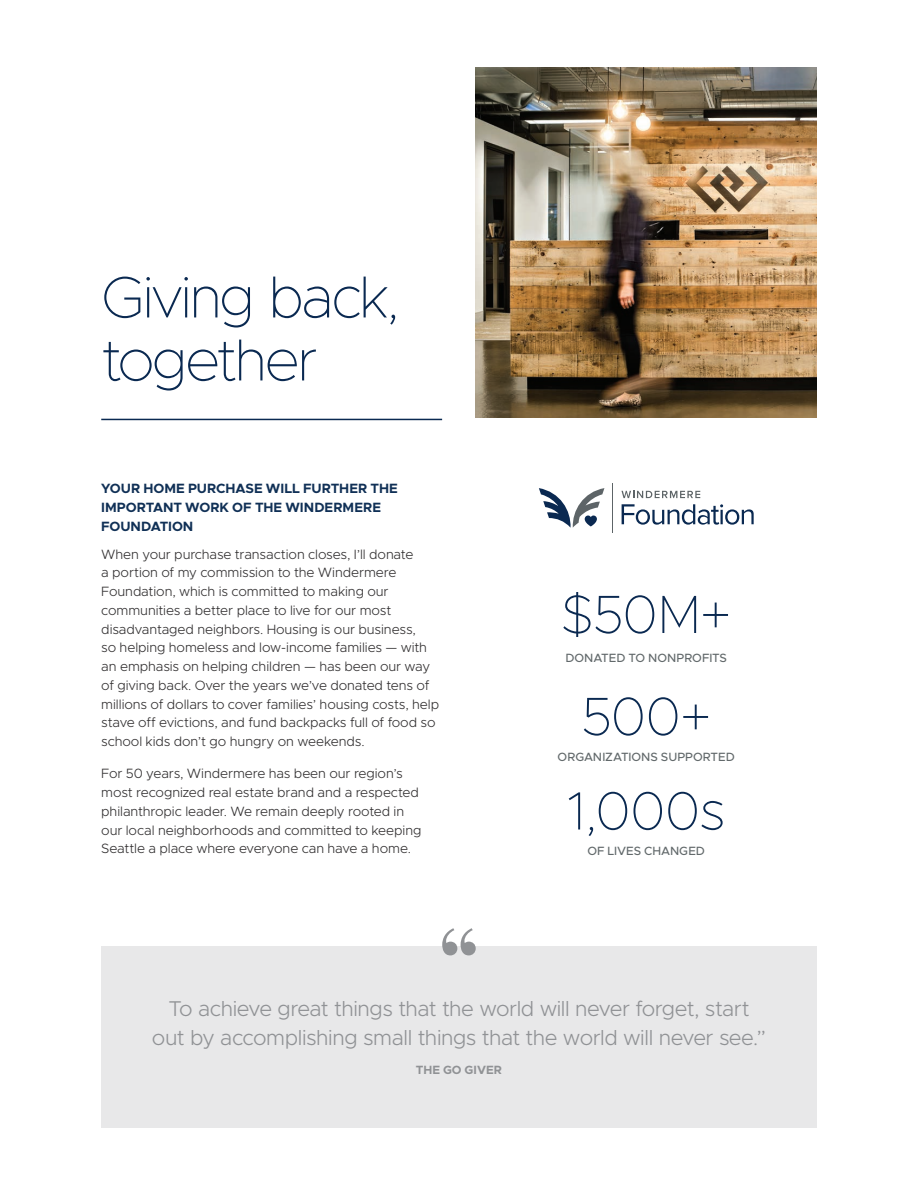
<style>
.page{position:relative;width:918px;height:1188px;background:#fff}
.page>*{position:absolute;margin:0;border:0;box-sizing:border-box;transform-origin:0 0}
.t1{font:100 58.5px/63px "Metropolis";letter-spacing:-.04em;color:#0a2951}
.t2{font:100 54px "Metropolis";color:#0a2951}
.t3{font:300 21.45px/28.5px "Metropolis";letter-spacing:-.02em;color:#909295;text-align:center}
.t4{font:300 13.5px/18.8px "Metropolis";letter-spacing:-.005em;color:#312f30}
.t5{font:700 13.5px/18.8px "Metropolis";color:#103056}
.t6{font:500 12px "Metropolis";color:#62696b}
.t7{font:700 12px "Metropolis";color:#909295}
</style>
<div class="page">
<img style="left:476px;top:67px;width:341px;height:351px">
<hr style="left:101px;top:419px;width:341px;height:1px;background:#0a2951">
<hr style="left:612px;top:483px;width:1px;height:49px;background:#5d6467">
<svg style="left:622px;top:504px;width:132px;height:21px"></svg>
<svg style="left:621px;top:491px;width:79px;height:7px"></svg>
<svg style="left:539px;top:488px;width:65px;height:40px"></svg>
<div style="left:101px;top:946px;width:716px;height:181px;background:#e8e8e9"></div>
<svg style="left:442px;top:928px;width:34px;height:27px"></svg>
<h1 class="t1" style="left:101px;top:266px;width:300px">Giving back, together</h1>
<p class="t5" style="left:101px;top:479px;width:298px">YOUR HOME PURCHASE WILL FURTHER THE<br>IMPORTANT WORK OF THE WINDERMERE<br>FOUNDATION</p>
<p class="t4" style="left:101px;top:545px;width:339px">When your purchase transaction closes, I’ll donate<br>a portion of my commission to the Windermere Foundation, which is committed to making our communities a better place to live for our most disadvantaged neighbors. Housing is our business,<br>so helping homeless and low-income families — with an emphasis on helping children — has been our way of giving back. Over the years we’ve donated tens of millions of dollars to cover families’ housing costs, help stave off evictions, and fund backpacks full of food so school kids don’t go hungry on weekends.</p>
<p class="t4" style="left:101px;top:764px;width:322px">For 50 years, Windermere has been our region’s most recognized real estate brand and a respected philanthropic leader. We remain deeply rooted in our local neighborhoods and committed to keeping Seattle a place where everyone can have a home.</p>
<h2 class="t2" style="left:561px;top:581px;width:172px">$50M+</h2>
<p class="t6" style="left:565px;top:650px;width:163px">DONATED TO NONPROFITS</p>
<h2 class="t2" style="left:581px;top:683px;width:132px">500+</h2>
<p class="t6" style="left:558px;top:749px;width:179px">ORGANIZATIONS SUPPORTED</p>
<h2 class="t2" style="left:567px;top:777px;width:159px">1,000s</h2>
<p class="t6" style="left:587px;top:843px;width:119px">OF LIVES CHANGED</p>
<h3 class="t3" style="left:152px;top:995px;width:616px">To achieve great things that the world will never forget, start out by accomplishing small things that the world will never see.”</h3>
<p class="t7" style="left:416px;top:1062px;width:88px">THE GO GIVER</p>
</div>
